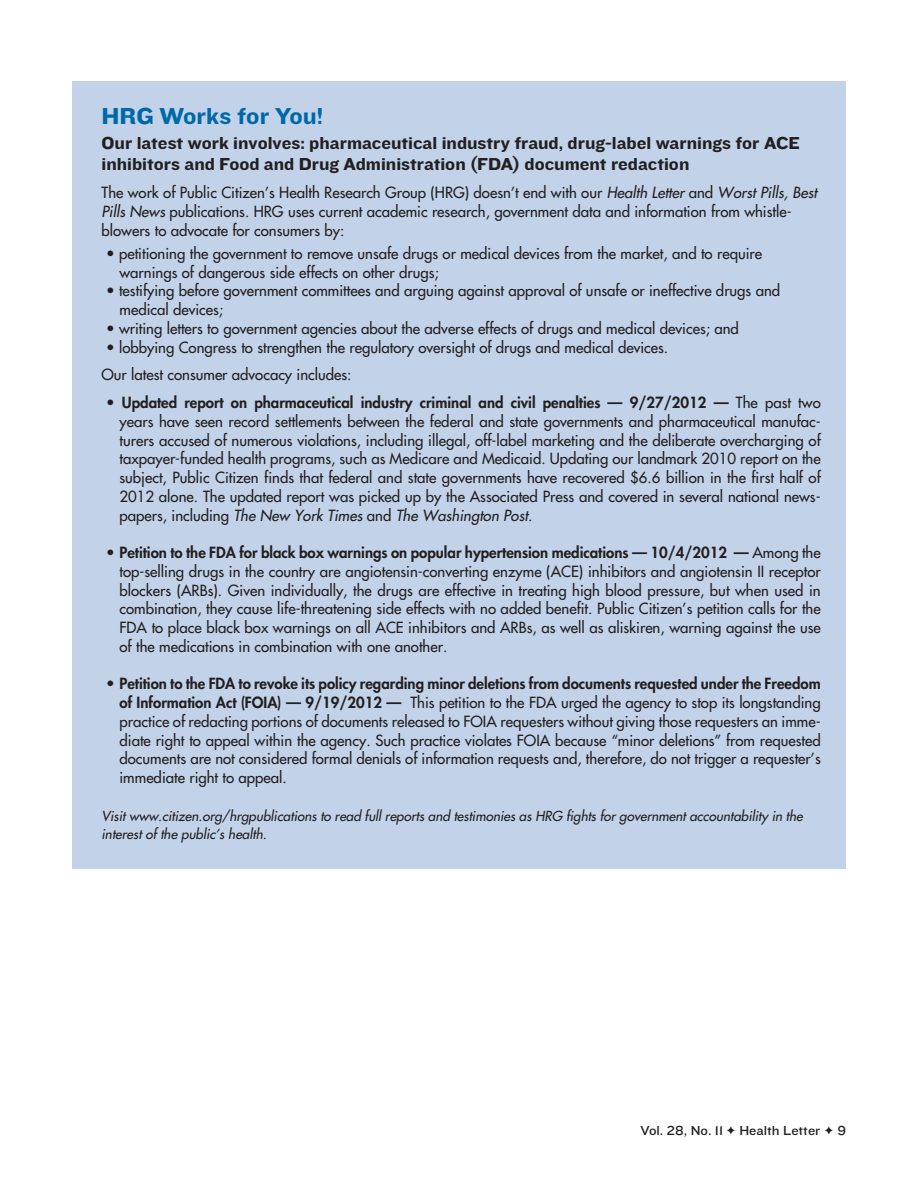
<style>
.page{position:relative;width:918px;height:1188px;background:#fff}
.page>*{position:absolute;margin:0;border:0;box-sizing:border-box;transform-origin:0 0}
.sub{font:24px "Knockout HTF52 Cruiserweight";color:#0068a9}
.sub__sm{font:18px/21px "Knockout HTF52 Cruiserweight";color:#231f20}
.table-intro{font:15px/18.8px "Futura";color:#231f20;text-align:justify}
.sub__sm-2{font:15px/18.8px "Futura";color:#231f20}
.table-intro-2{font:italic 13.5px/18.8px "Futura";color:#231f20}
.t1{font:13.5px "Knockout HTF32 Junior Cruiserwt";color:#231f20}
.s1{font-style:italic}
.s2{font-weight:800}
</style>
<div class="page">
<div style="left:72px;top:81px;width:774px;height:787px;background:#c2d3e9"></div>
<p class="sub" style="left:102px;top:103px;width:223px">HRG Works for You!</p>
<p class="sub__sm" style="left:102px;top:133px;width:700px">Our latest work involves: pharmaceutical industry fraud, drug-label warnings for ACE inhibitors and Food and Drug Administration (FDA) document redaction</p>
<p class="sub__sm-2" style="left:102px;top:183px;width:717px">The work of Public Citizen’s Health Research Group (HRG) doesn’t end with our <span class="s1">Health Letter</span> and <span class="s1">Worst Pills, Best<br>Pills News</span> publications. HRG uses current academic research, government data and information from whistle&shy;blowers to advocate for consumers by:</p>
<p class="table-intro" style="left:120px;top:244px;width:644px;text-indent:-14px">• petitioning the government to remove unsafe drugs or medical devices from the market, and to require warnings of dangerous side effects on other drugs;</p>
<p class="table-intro" style="left:120px;top:281px;width:662px;text-indent:-14px">• testifying before government committees and arguing against approval of unsafe or ineffective drugs and medical devices;</p>
<p class="table-intro" style="left:106px;top:319px;width:634px">• writing letters to government agencies about the adverse effects of drugs and medical devices; and</p>
<p class="table-intro" style="left:106px;top:338px;width:564px">• lobbying Congress to strengthen the regulatory oversight of drugs and medical devices.</p>
<p class="table-intro" style="left:102px;top:365px;width:252px">Our latest consumer advocacy includes:</p>
<p class="table-intro" style="left:120px;top:393px;width:703px;text-indent:-14px"><span class="s2">• Updated report on pharmaceutical industry criminal and civil penalties — 9/27/2012 —</span> The past two years have seen record settlements between the federal and state governments and pharmaceutical manufac&shy;turers accused of numerous violations, including illegal, off-label marketing and the deliberate overcharging of taxpayer-funded health programs, such as Medicare and Medicaid. Updating our landmark 2010 report on the subject, Public Citizen finds that federal and state governments have recovered $6.6 billion in the first half of 2012 alone. The updated report was picked up by the Associated Press and covered in several national news&shy;papers, including <span class="s1">The New York Times</span> and <span class="s1">The Washington Post.</span></p>
<p class="table-intro" style="left:120px;top:543px;width:703px;text-indent:-14px"><span class="s2">• Petition to the FDA for black box warnings on popular hypertension medications — 10/4/2012 —</span> Among the top-selling drugs in the country are angiotensin-converting enzyme (ACE) inhibitors and angiotensin II receptor blockers (ARBs). Given individually, the drugs are effective in treating high blood pressure, but when used in combination, they cause life-threatening side effects with no added benefit. Public Citizen’s petition calls for the FDA to place black box warnings on all ACE inhibitors and ARBs, as well as aliskiren, warning against the use of the medications in combination with one another.</p>
<p class="table-intro" style="left:120px;top:674px;width:703px;text-indent:-14px"><span class="s2">• Petition to the FDA to revoke its policy regarding minor deletions from documents requested under the Freedom of Information Act (FOIA) — 9/19/2012 —</span> This petition to the FDA urged the agency to stop its longstanding practice of redacting portions of documents released to FOIA requesters without giving those requesters an imme&shy;diate right to appeal within the agency. Such practice violates FOIA because “minor deletions” from requested documents are not considered formal denials of information requests and, therefore, do not trigger a requester’s immediate right to appeal.</p>
<p class="table-intro-2" style="left:102px;top:806px;width:703px">Visit www.citizen.org/hrgpublications to read full reports and testimonies as HRG fights for government accountability in the interest of the public’s health.</p>
<p class="t1" style="left:641px;top:1123px;width:207px">Vol. 28, No. 11 ✦ Health Letter ✦ 9</p>
</div>
